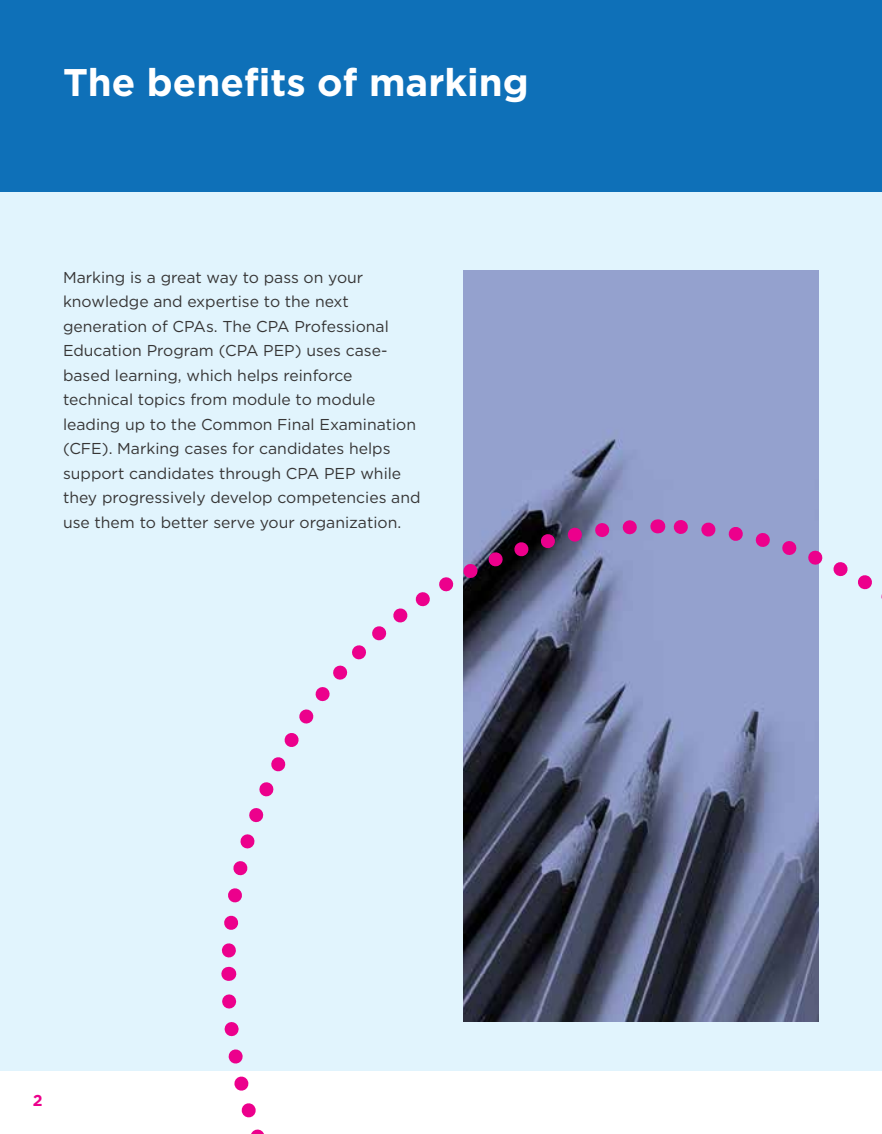
<style>
.page{position:relative;width:882px;height:1134px;background:#fff}
.page>*{position:absolute;margin:0;border:0;box-sizing:border-box;transform-origin:0 0}
.t1{font:700 38.5px "Gotham";color:#fff}
.t2{font:15.75px/24.5px "Gotham";color:#363535}
.t3{font:700 15.75px "Gotham";color:#ec008c}
</style>
<div class="page">
<div style="left:0;top:0;width:882px;height:1071px;background:#e1f4fd"></div>
<img style="left:464px;top:270px;width:355px;height:751px">
<svg style="left:657px;top:512px;width:225px;height:449px"></svg>
<svg style="left:221px;top:512px;width:424px;height:463px"></svg>
<svg style="left:222px;top:987px;width:436px;height:147px"></svg>
<svg style="left:670px;top:967px;width:149px;height:55px;background:#525873"></svg>
<svg style="left:657px;top:519px;width:1px;height:14px"></svg>
<svg style="left:228px;top:967px;width:1px;height:14px"></svg>
<div style="left:0;top:0;width:882px;height:192px;background:#0e70b8"></div>
<h1 class="t1" style="left:63px;top:57px;width:467px">The benefits of marking</h1>
<p class="t2" style="left:63px;top:265px;width:359px">Marking is a great way to pass on your knowledge and expertise to the next generation of CPAs. The CPA Professional Education Program (CPA PEP) uses case&shy;based learning, which helps reinforce technical topics from module to module leading up to the Common Final Examination (CFE). Marking cases for candidates helps support candidates through CPA PEP while they progressively develop competencies and use them to better serve your organization.</p>
<p class="t3" style="left:33px;top:1090px;width:11px">2</p>
</div>
